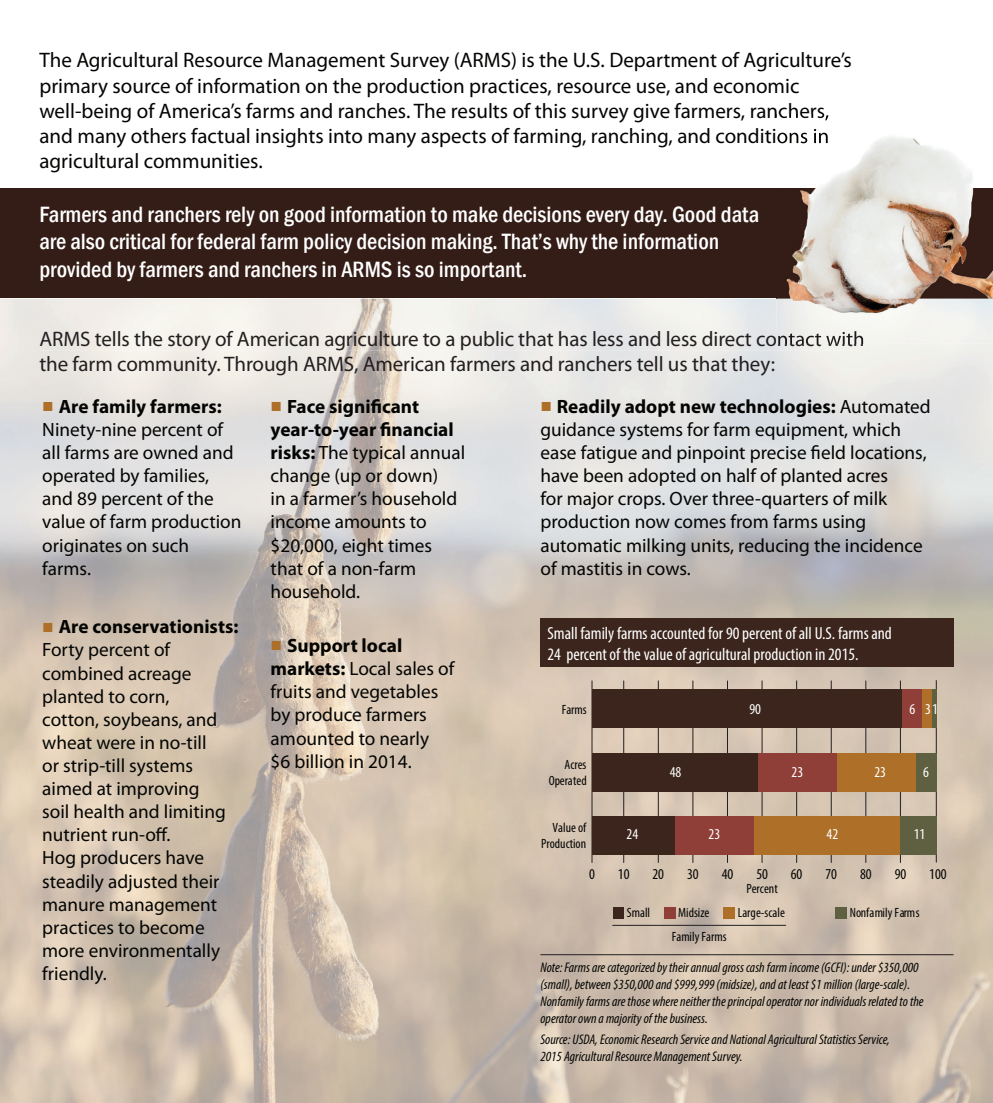
<style>
.page{position:relative;width:993px;height:1103px;background:#fff}
.page>*{position:absolute;margin:0;border:0;box-sizing:border-box;transform-origin:0 0}
.t1{font:500 condensed 22.75px/27.3px "Franklin Gothic";color:#fff}
.t2{font:21px/25.2px "Myriad Pro";color:#040503}
.t3{font:21px/25.2px "Myriad Pro";letter-spacing:-.005em;color:#231f20}
.t4{font:19.25px/23.1px "Myriad Pro";color:#040503}
.t5{font:condensed 17.5px/21px "Myriad Pro";color:#fff}
.t6{font:condensed 15.05px "Myriad Pro";letter-spacing:-.005em;color:#050504}
.t7{font:condensed 15.05px "Myriad Pro";color:#fff}
.t8{font:italic condensed 14px/16.8px "Myriad Pro";color:#040503}
.t9{font:condensed 13.47px/16.1px "Myriad Pro";color:#050504;text-align:right}
.t10{font:condensed 13.47px "Myriad Pro";letter-spacing:.02em;color:#050504}
.s1{font-family:"Franklin Gothic";color:#ae6f29}
.s2{font-weight:700}
</style>
<div class="page">
<div style="left:0;top:188px;width:992px;height:110px;background:#341d16"></div>
<img style="left:0;top:298px;width:992px;height:804px">
<img style="left:40px;top:331px;width:824px;height:19px">
<div style="left:540px;top:618px;width:413px;height:48px;background:#3b251c"></div>
<hr style="left:540px;top:953px;width:413px;height:1px;background:#231f20">
<div style="left:835px;top:906px;width:11px;height:12px;background:#5f6041"></div>
<div style="left:613px;top:906px;width:10px;height:12px;background:#3b251c"></div>
<div style="left:664px;top:906px;width:11px;height:12px;background:#8f3f38"></div>
<div style="left:723px;top:906px;width:12px;height:12px;background:#ae6f29"></div>
<hr style="left:612px;top:924px;width:173px;height:1px;background:#231f20">
<hr style="left:623px;top:680px;width:1px;height:182px;background:#231f20">
<hr style="left:657px;top:680px;width:1px;height:182px;background:#231f20">
<hr style="left:692px;top:680px;width:1px;height:182px;background:#231f20">
<hr style="left:727px;top:680px;width:1px;height:182px;background:#231f20">
<hr style="left:761px;top:680px;width:1px;height:182px;background:#231f20">
<hr style="left:796px;top:680px;width:1px;height:182px;background:#231f20">
<hr style="left:830px;top:680px;width:1px;height:182px;background:#231f20">
<hr style="left:865px;top:680px;width:1px;height:182px;background:#231f20">
<hr style="left:899px;top:680px;width:1px;height:182px;background:#231f20">
<hr style="left:935px;top:680px;width:1px;height:181px;background:#231f20">
<hr style="left:591px;top:680px;width:1px;height:182px;background:#231f20">
<div style="left:592px;top:689px;width:309px;height:39px;background:#3b251c"></div>
<div style="left:901px;top:689px;width:21px;height:39px;background:#8f3f38"></div>
<div style="left:922px;top:689px;width:10px;height:39px;background:#ae6f29"></div>
<hr style="left:932px;top:689px;width:4px;height:39px;background:#5f6041">
<div style="left:592px;top:752px;width:166px;height:39px;background:#3b251c"></div>
<div style="left:758px;top:752px;width:78px;height:39px;background:#8f3f38"></div>
<div style="left:836px;top:752px;width:80px;height:39px;background:#ae6f29"></div>
<div style="left:916px;top:752px;width:20px;height:39px;background:#5f6041"></div>
<div style="left:592px;top:815px;width:83px;height:39px;background:#3b251c"></div>
<div style="left:675px;top:815px;width:79px;height:39px;background:#8f3f38"></div>
<div style="left:754px;top:815px;width:146px;height:39px;background:#ae6f29"></div>
<div style="left:900px;top:815px;width:36px;height:39px;background:#5f6041"></div>
<img style="left:820px;top:136px;width:152px;height:52px">
<img style="left:776px;top:188px;width:216px;height:155px">
<img style="left:776px;top:114px;width:53px;height:7px">
<img style="left:777px;top:129px;width:52px;height:19px">
<img style="left:776px;top:331px;width:88px;height:12px">
<p class="t2" style="left:39px;top:47px;width:813px">The Agricultural Resource Management Survey (ARMS) is the U.S. Department of Agriculture’s primary source of information on the production practices, resource use, and economic well-being of America’s farms and ranches. The results of this survey give farmers, ranchers, and many others factual insights into many aspects of farming, ranching, and conditions in agricultural communities.</p>
<p class="t1" style="left:39px;top:200px;width:721px">Farmers and ranchers rely on good information to make decisions every day. Good data are also critical for federal farm policy decision making. That’s why the information provided by farmers and ranchers in ARMS is so important.</p>
<p class="t3" style="left:39px;top:326px;width:826px">ARMS tells the story of American agriculture to a public that has less and less direct contact with the farm community. Through ARMS, American farmers and ranchers tell us that they:</p>
<p class="t4" style="left:270px;top:394px;width:196px"><span class="s1">■</span> <span class="s2">Face significant year-to-year financial risks:</span> The typical annual change (up or down)<br>in a farmer’s household income amounts to $20,000, eight times that of a non-farm household.</p>
<p class="t4" style="left:42px;top:394px;width:201px"><span class="s1">■</span> <span class="s2">Are family farmers:<br></span>Ninety-nine percent of all farms are owned and operated by families, and 89 percent of the value of farm production originates on such farms.</p>
<p class="t4" style="left:540px;top:394px;width:392px"><span class="s1">■</span> <span class="s2">Readily adopt new technologies:</span> Automated guidance systems for farm equipment, which ease fatigue and pinpoint precise field locations, have been adopted on half of planted acres<br>for major crops. Over three-quarters of milk production now comes from farms using automatic milking units, reducing the incidence of mastitis in cows.</p>
<p class="t4" style="left:42px;top:614px;width:198px"><span class="s1">■</span> <span class="s2">Are conservationists:<br></span>Forty percent of combined acreage planted to corn,<br>cotton, soybeans, and wheat were in no-till<br>or strip-till systems aimed at improving<br>soil health and limiting nutrient run-off.<br>Hog producers have steadily adjusted their manure management practices to become more environmentally friendly.</p>
<p class="t5" style="left:547px;top:622px;width:346px">Small family farms accounted for 90 percent of all U.S. farms and<br>24 percent of the value of agricultural production in 2015.</p>
<p class="t4" style="left:270px;top:633px;width:185px"><span class="s1">■</span> <span class="s2">Support local markets:</span> Local sales of fruits and vegetables by produce farmers amounted to nearly<br>$6 billion in 2014.</p>
<p class="t9" style="left:561px;top:701px;width:27px">Farms</p>
<p class="t7" style="left:749px;top:699px;width:13px">90</p>
<p class="t7" style="left:909px;top:699px;width:30px">6 31</p>
<p class="t9" style="left:548px;top:755px;width:39px">Acres<br>Operated</p>
<p class="t7" style="left:669px;top:762px;width:13px">48</p>
<p class="t7" style="left:791px;top:762px;width:13px">23</p>
<p class="t7" style="left:874px;top:762px;width:13px">23</p>
<p class="t7" style="left:922px;top:762px;width:7px">6</p>
<p class="t9" style="left:541px;top:819px;width:47px">Value of<br>Production</p>
<p class="t7" style="left:626px;top:824px;width:13px">24</p>
<p class="t7" style="left:708px;top:824px;width:13px">23</p>
<p class="t7" style="left:826px;top:824px;width:13px">42</p>
<p class="t7" style="left:913px;top:824px;width:13px">11</p>
<p class="t6" style="left:589px;top:864px;width:7px">0</p>
<p class="t6" style="left:618px;top:864px;width:13px">10</p>
<p class="t6" style="left:652px;top:864px;width:13px">20</p>
<p class="t6" style="left:687px;top:864px;width:13px">30</p>
<p class="t6" style="left:721px;top:864px;width:13px">40</p>
<p class="t6" style="left:756px;top:864px;width:13px">50</p>
<p class="t6" style="left:790px;top:864px;width:13px">60</p>
<p class="t6" style="left:825px;top:864px;width:13px">70</p>
<p class="t6" style="left:859px;top:864px;width:13px">80</p>
<p class="t6" style="left:894px;top:864px;width:13px">90</p>
<p class="t6" style="left:929px;top:864px;width:19px">100</p>
<p class="t9" style="left:746px;top:880px;width:33px">Percent</p>
<p class="t10" style="left:849px;top:904px;width:71px">NonfamilyFarms</p>
<p class="t9" style="left:626px;top:904px;width:25px">Small</p>
<p class="t9" style="left:678px;top:904px;width:33px">Midsize</p>
<p class="t9" style="left:737px;top:904px;width:49px">Large-scale</p>
<p class="t9" style="left:671px;top:928px;width:56px">FamilyFarms</p>
<p class="t8" style="left:540px;top:958px;width:384px">Note: Farms are categorized by their annual gross cash farm income (GCFI): under $350,000 (small), between $350,000 and $999,999 (midsize), and at least $1 million (large-scale).<br>Nonfamily farms are those where neither the principal operator nor individuals related to the operator own a majority of the business.</p>
<p class="t8" style="left:540px;top:1030px;width:351px">Source: USDA, Economic Research Service and National Agricultural Statistics Service,<br>2015 Agricultural Resource Management Survey.</p>
</div>
